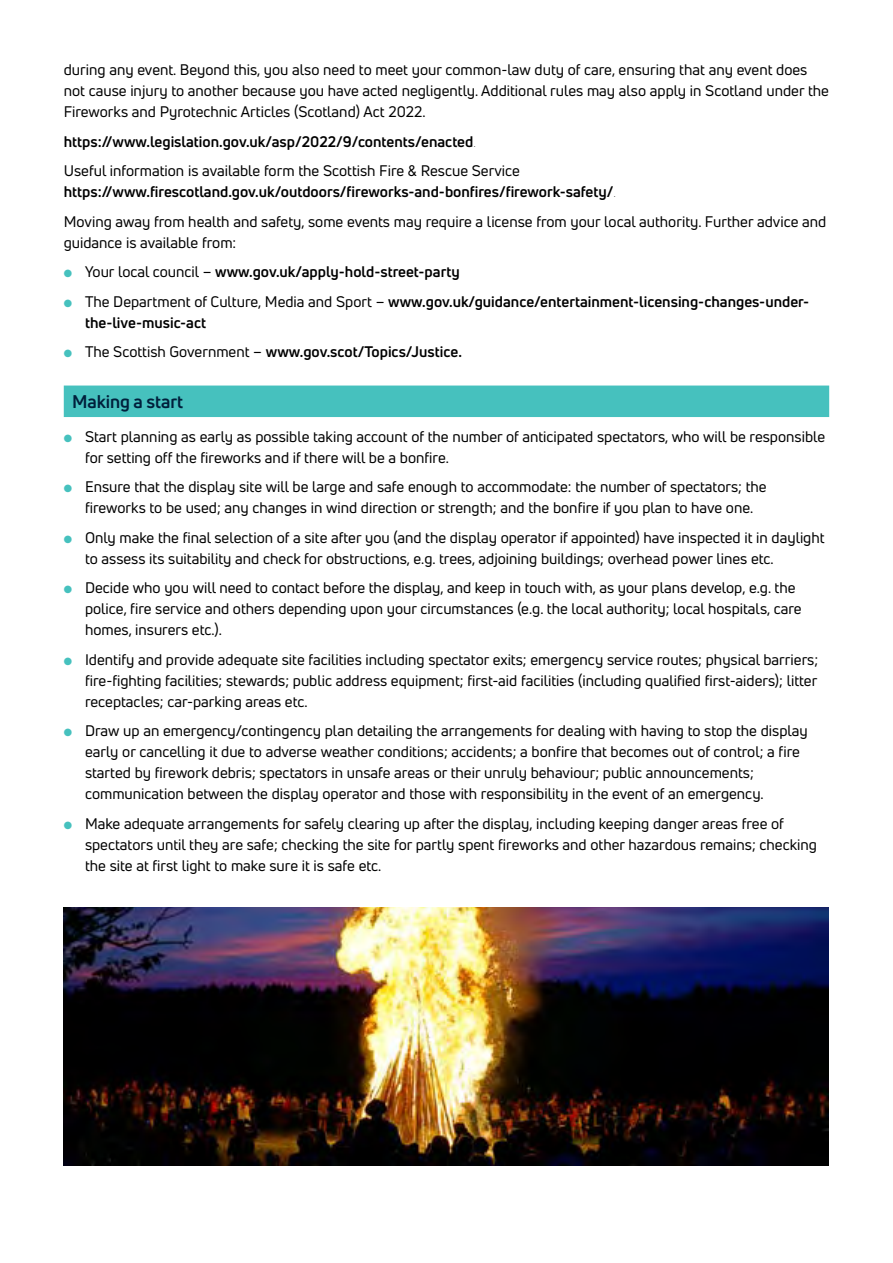
<style>
.page{position:relative;width:893px;height:1263px;background:#fff}
.page>*{position:absolute;margin:0;border:0;box-sizing:border-box;transform-origin:0 0}
.t1{font:700 18px "Uni Neue";letter-spacing:-.005em;color:#001f3b}
.t2{font:15px/21px "Uni Neue";color:#000}
.t3{font:700 15px/21px "Uni Neue";color:#000}
.s1{font-weight:300}
.s2{color:#46c1be}
.s3{font-weight:400}
</style>
<div class="page">
<div style="left:64px;top:385px;width:765px;height:32px;background:#46c1be"></div>
<img style="left:64px;top:907px;width:765px;height:258px">
<p class="t2" style="left:64px;top:59px;width:767px">during any event. Beyond this, you also need to meet your common-law duty of care, ensuring that any event does not cause injury to another because you have acted negligently. Additional rules may also apply in Scotland under the<br>Fireworks and Pyrotechnic Articles (Scotland) Act 2022.</p>
<h5 class="t3" style="left:64px;top:130px;width:414px">https://www.legislation.gov.uk/asp/2022/9/contents/enacted<span class="s1">.</span></h5>
<p class="t2" style="left:64px;top:160px;width:458px">Useful information is available form the Scottish Fire &amp; Rescue Service</p>
<h5 class="t3" style="left:64px;top:181px;width:554px">https://www.firescotland.gov.uk/outdoors/fireworks-and-bonfires/firework-safety/<span class="s1">.</span></h5>
<p class="t2" style="left:64px;top:211px;width:764px">Moving away from health and safety, some events may require a license from your local authority. Further advice and guidance is available from:</p>
<p class="t3" style="left:64px;top:261px;width:397px"><span class="s2">●</span> <span class="s3">Your local council –</span> www.gov.uk/apply-hold-street-party</p>
<p class="t3" style="left:85px;top:290px;width:726px;text-indent:-21px"><span class="s2">●</span> <span class="s3">The Department of Culture, Media and Sport –</span> www.gov.uk/guidance/entertainment-licensing-changes-under&shy;the-live-music-act</p>
<p class="t3" style="left:64px;top:341px;width:400px"><span class="s2">●</span> <span class="s3">The Scottish Government –</span> www.gov.scot/Topics/Justice.</p>
<h4 class="t1" style="left:72px;top:390px;width:112px">Making a start</h4>
<p class="t2" style="left:85px;top:426px;width:742px;text-indent:-21px"><span class="s2">●</span> Start planning as early as possible taking account of the number of anticipated spectators, who will be responsible for setting off the fireworks and if there will be a bonfire.</p>
<p class="t2" style="left:64px;top:476px;width:704px;text-align:center"><span class="s2">●</span> Ensure that the display site will be large and safe enough to accommodate: the number of spectators; the fireworks to be used; any changes in wind direction or strength; and the bonfire if you plan to have one.</p>
<p class="t2" style="left:85px;top:527px;width:741px;text-indent:-21px"><span class="s2">●</span> Only make the final selection of a site after you (and the display operator if appointed) have inspected it in daylight to assess its suitability and check for obstructions, e.g. trees, adjoining buildings; overhead power lines etc.</p>
<p class="t2" style="left:85px;top:577px;width:718px;text-indent:-21px"><span class="s2">●</span> Decide who you will need to contact before the display, and keep in touch with, as your plans develop, e.g. the police, fire service and others depending upon your circumstances (e.g. the local authority; local hospitals, care homes, insurers etc.).</p>
<p class="t2" style="left:85px;top:649px;width:735px;text-align:justify;text-indent:-21px"><span class="s2">●</span> Identify and provide adequate site facilities including spectator exits; emergency service routes; physical barriers; fire-fighting facilities; stewards; public address equipment; first-aid facilities (including qualified first-aiders); litter receptacles; car-parking areas etc.</p>
<p class="t2" style="left:85px;top:720px;width:724px;text-indent:-21px"><span class="s2">●</span> Draw up an emergency/contingency plan detailing the arrangements for dealing with having to stop the display early or cancelling it due to adverse weather conditions; accidents; a bonfire that becomes out of control; a fire started by firework debris; spectators in unsafe areas or their unruly behaviour; public announcements; communication between the display operator and those with responsibility in the event of an emergency.</p>
<p class="t2" style="left:85px;top:813px;width:733px;text-indent:-21px"><span class="s2">●</span> Make adequate arrangements for safely clearing up after the display, including keeping danger areas free of spectators until they are safe; checking the site for partly spent fireworks and other hazardous remains; checking the site at first light to make sure it is safe etc.</p>
</div>
